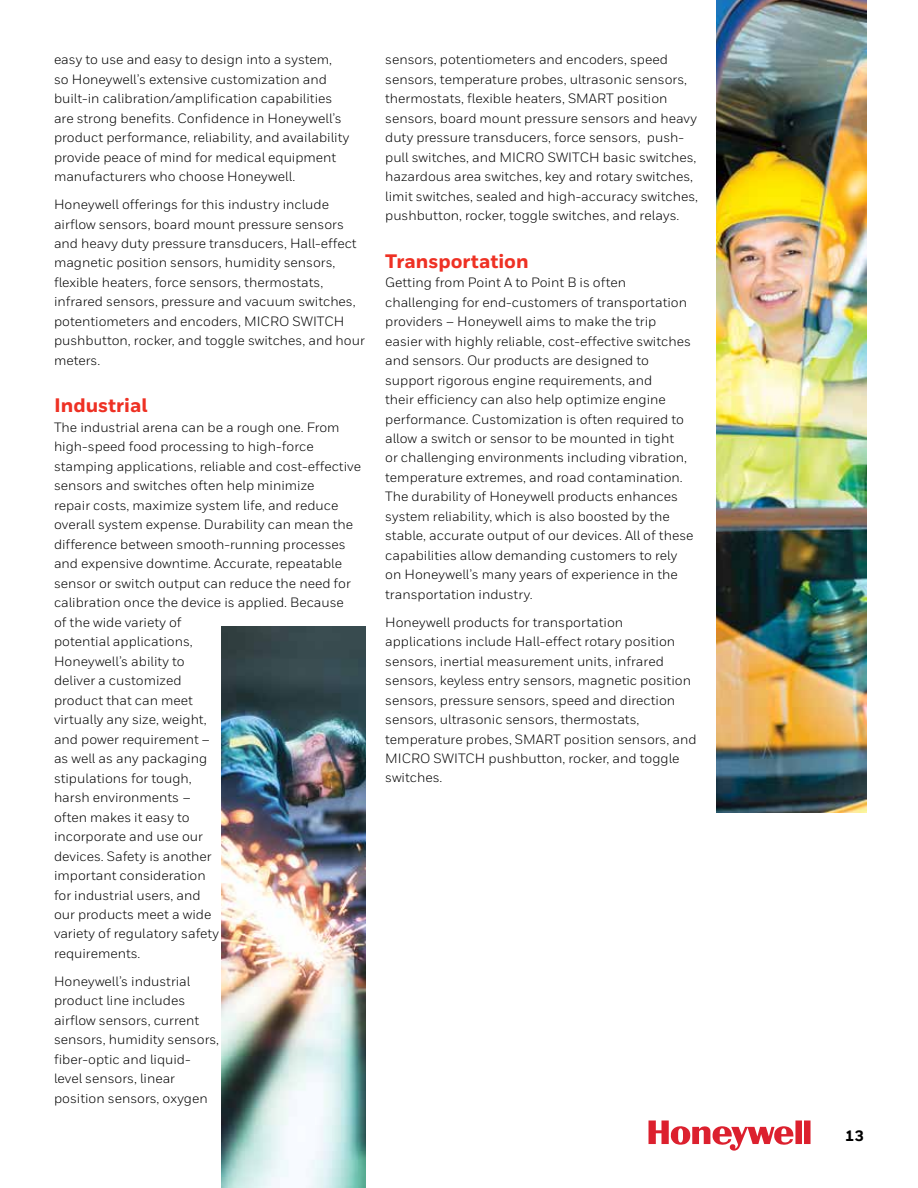
<style>
.page{position:relative;width:918px;height:1188px;background:#fff}
.page>*{position:absolute;margin:0;border:0;box-sizing:border-box;transform-origin:0 0}
.t1{font:800 19.5px "Honeywell Sans";color:#ee3124}
.t2{font:800 15px "Honeywell Sans";color:#000}
.t3{font:13.5px/19.5px "Honeywell Sans";color:#000}
</style>
<div class="page">
<hr style="left:0;top:378px;width:1px;height:206px;background:#58595b">
<img style="left:221px;top:626px;width:145px;height:562px">
<img style="left:716px;top:0;width:150px;height:812px">
<svg style="left:649px;top:1120px;width:162px;height:31px"></svg>
<p class="t3" style="left:54px;top:50px;width:297px">easy to use and easy to design into a system, so Honeywell’s extensive customization and built-in calibration/amplification capabilities are strong benefits. Confidence in Honeywell’s product performance, reliability, and availability provide peace of mind for medical equipment manufacturers who choose Honeywell.</p>
<p class="t3" style="left:54px;top:195px;width:312px">Honeywell offerings for this industry include airflow sensors, board mount pressure sensors and heavy duty pressure transducers, Hall-effect magnetic position sensors, humidity sensors, flexible heaters, force sensors, thermostats, infrared sensors, pressure and vacuum switches, potentiometers and encoders, MICRO SWITCH pushbutton, rocker, and toggle switches, and hour meters.</p>
<h1 class="t1" style="left:54px;top:393px;width:95px">Industrial</h1>
<p class="t3" style="left:54px;top:417px;width:309px">The industrial arena can be a rough one. From high-speed food processing to high-force stamping applications, reliable and cost-effective sensors and switches often help minimize<br>repair costs, maximize system life, and reduce overall system expense. Durability can mean the difference between smooth-running processes and expensive downtime. Accurate, repeatable sensor or switch output can reduce the need for calibration once the device is applied. Because<br>of the wide variety of<br>potential applications,<br>Honeywell’s ability to<br>deliver a customized<br>product that can meet<br>virtually any size, weight,<br>and power requirement –<br>as well as any packaging<br>stipulations for tough,<br>harsh environments –<br>often makes it easy to<br>incorporate and use our<br>devices. Safety is another<br>important consideration<br>for industrial users, and<br>our products meet a wide<br>variety of regulatory safety<br>requirements.</p>
<p class="t3" style="left:54px;top:971px;width:167px">Honeywell’s industrial product line includes airflow sensors, current sensors, humidity sensors, fiber-optic and liquid&shy;level sensors, linear position sensors, oxygen</p>
<p class="t3" style="left:385px;top:50px;width:314px">sensors, potentiometers and encoders, speed sensors, temperature probes, ultrasonic sensors, thermostats, flexible heaters, SMART position sensors, board mount pressure sensors and heavy duty pressure transducers, force sensors, push&shy;pull switches, and MICRO SWITCH basic switches, hazardous area switches, key and rotary switches, limit switches, sealed and high-accuracy switches, pushbutton, rocker, toggle switches, and relays.</p>
<h1 class="t1" style="left:385px;top:249px;width:145px">Transportation</h1>
<p class="t3" style="left:385px;top:273px;width:310px">Getting from Point A to Point B is often challenging for end-customers of transportation providers – Honeywell aims to make the trip easier with highly reliable, cost-effective switches and sensors. Our products are designed to support rigorous engine requirements, and<br>their efficiency can also help optimize engine performance. Customization is often required to allow a switch or sensor to be mounted in tight<br>or challenging environments including vibration, temperature extremes, and road contamination.<br>The durability of Honeywell products enhances system reliability, which is also boosted by the stable, accurate output of our devices. All of these capabilities allow demanding customers to rely on Honeywell’s many years of experience in the transportation industry.</p>
<p class="t3" style="left:385px;top:612px;width:313px">Honeywell products for transportation applications include Hall-effect rotary position sensors, inertial measurement units, infrared sensors, keyless entry sensors, magnetic position sensors, pressure sensors, speed and direction sensors, ultrasonic sensors, thermostats, temperature probes, SMART position sensors, and MICRO SWITCH pushbutton, rocker, and toggle switches.</p>
<p class="t2" style="left:845px;top:1127px;width:20px">13</p>
</div>
